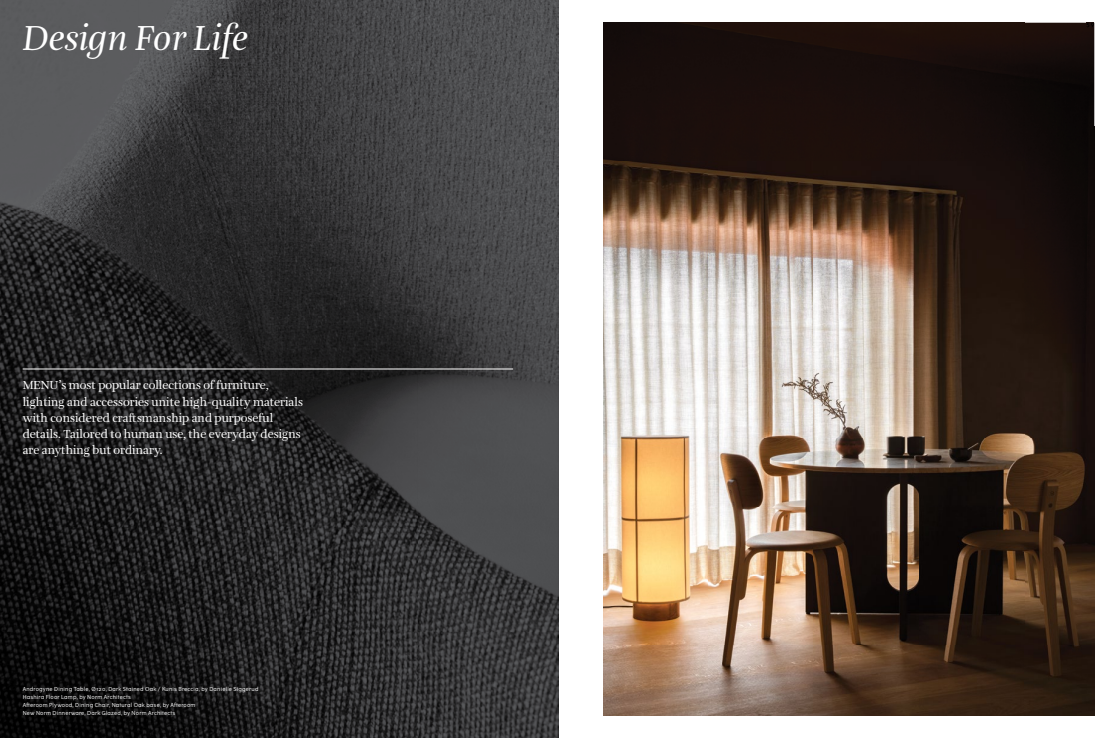
<style>
.page{position:relative;width:1117px;height:738px;background:#fff}
.page>*{position:absolute;margin:0;border:0;box-sizing:border-box;transform-origin:0 0}
.t1{font:italic 36px "Amalia Pro";color:#fff}
.t2{font:12px/16px "Amalia Pro";color:#fff}
.t3{font:5.5px/8px "The Wave";letter-spacing:.035em;color:#fff}
</style>
<div class="page">
<img style="left:0;top:0;width:558px;height:737px">
<img style="left:604px;top:23px;width:490px;height:691px">
<svg style="left:1086px;top:23px;width:8px;height:4px"></svg>
<hr style="left:23px;top:368px;width:490px;height:1px;background:#fff">
<h1 class="t1" style="left:23px;top:16px;width:227px">Design For Life</h1>
<h2 class="t2" style="left:23px;top:377px;width:282px">MENU’s most popular collections of furniture, lighting and accessories unite high-quality materials with considered craftsmanship and purposeful details. Tailored to human use, the everyday designs are anything but ordinary.</h2>
<p class="t3" style="left:23px;top:684px;width:237px">Androgyne Dining Table, Ø120, Dark Stained Oak / Kunis Breccia, by Danielle Siggerud Hashira Floor Lamp, by Norm Architects<br>Afteroom Plywood, Dining Chair, Natural Oak base, by Afteroom<br>New Norm Dinnerware, Dark Glazed, by Norm Architects</p>
</div>
